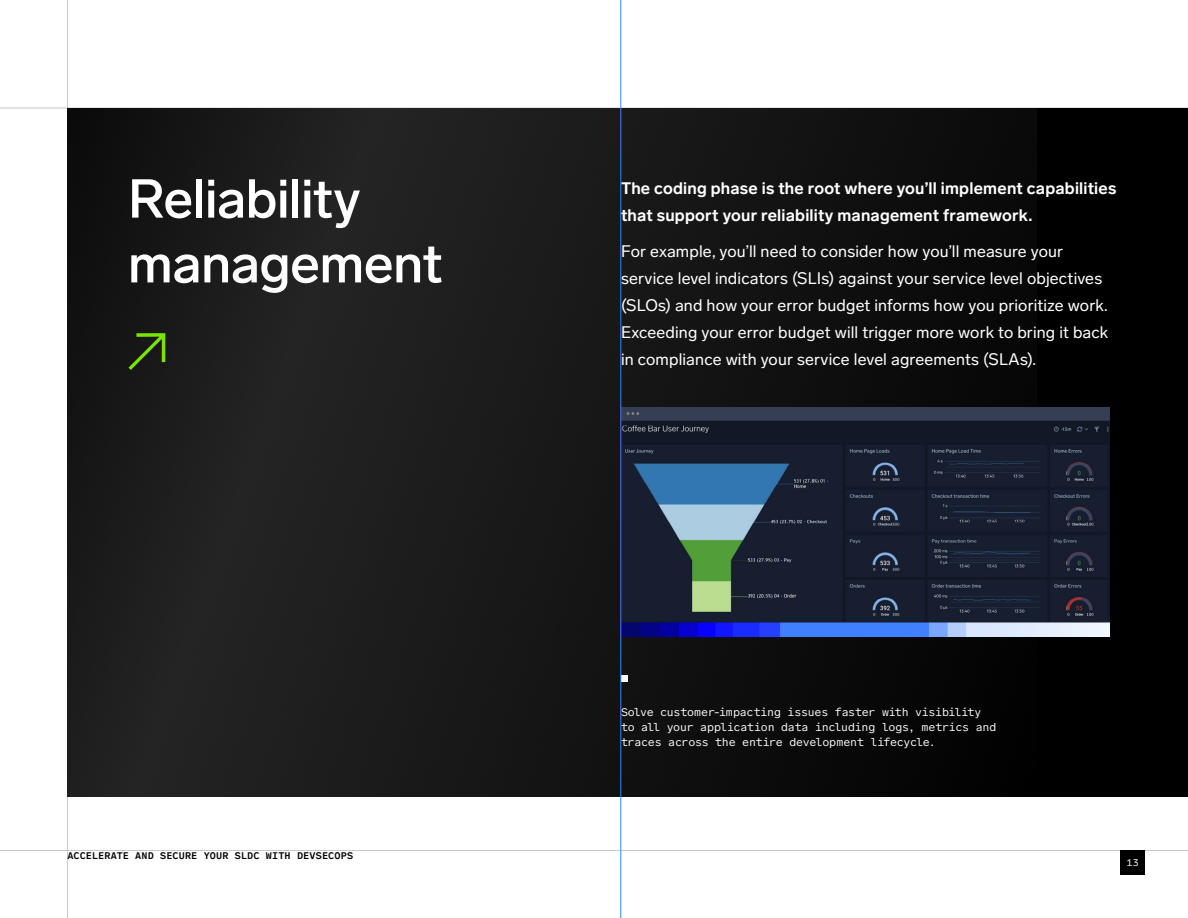
<style>
.page{position:relative;width:1188px;height:918px;background:#fff}
.page>*{position:absolute;margin:0;border:0;box-sizing:border-box;transform-origin:0 0}
.t1{font:500 54px/64.8px "Lab Grotesque";letter-spacing:-.01em;color:#fff}
.t2{font:16.5px/27px "Lab Grotesque";letter-spacing:.01em;color:#fff}
.t3{font:700 16.5px/27px "Lab Grotesque";letter-spacing:.015em;color:#fff}
.t4{font:12px/15px "Lab Grotesque Mono";letter-spacing:-.015em;color:#fff}
.t5{font:700 10.5px "Lab Grotesque Mono";letter-spacing:.015em;color:#000}
.t6{font:10.5px "Lab Grotesque Mono";color:#fff}
</style>
<div class="page">
<hr style="left:67px;top:0;width:1px;height:918px;background:#c6c8ca">
<hr style="left:0;top:108px;width:1188px;height:1px;background:#c6c8ca">
<hr style="left:0;top:850px;width:1188px;height:1px;background:#c6c8ca">
<img style="left:68px;top:108px;width:1120px;height:688px">
<div style="left:1120px;top:851px;width:25px;height:24px;background:#000"></div>
<img style="left:622px;top:407px;width:487px;height:230px">
<svg style="left:622px;top:675px;width:5px;height:6px"></svg>
<hr style="left:621px;top:0;width:1px;height:918px;background:#4080ff">
<div style="left:115px;top:319px;width:65px;height:64px;background:#181818"></div>
<h1 class="t1" style="left:128px;top:167px;width:316px">Reliability management</h1>
<p class="t5" style="left:68px;top:848px;width:287px">ACCELERATE AND SECURE YOUR SLDC WITH DEVSECOPS</p>
<p class="t3" style="left:621px;top:175px;width:497px">The coding phase is the root where you’ll implement capabilities that support your reliability management framework.</p>
<p class="t2" style="left:621px;top:238px;width:489px">For example, you’ll need to consider how you’ll measure your service level indicators (SLIs) against your service level objectives (SLOs) and how your error budget informs how you prioritize work.<br>Exceeding your error budget will trigger more work to bring it back in compliance with your service level agreements (SLAs).</p>
<p class="t4" style="left:621px;top:704px;width:377px">Solve customer-impacting issues faster with visibility to all your application data including logs, metrics and traces across the entire development lifecycle.</p>
<p class="t6" style="left:1126px;top:855px;width:14px">13</p>
</div>
